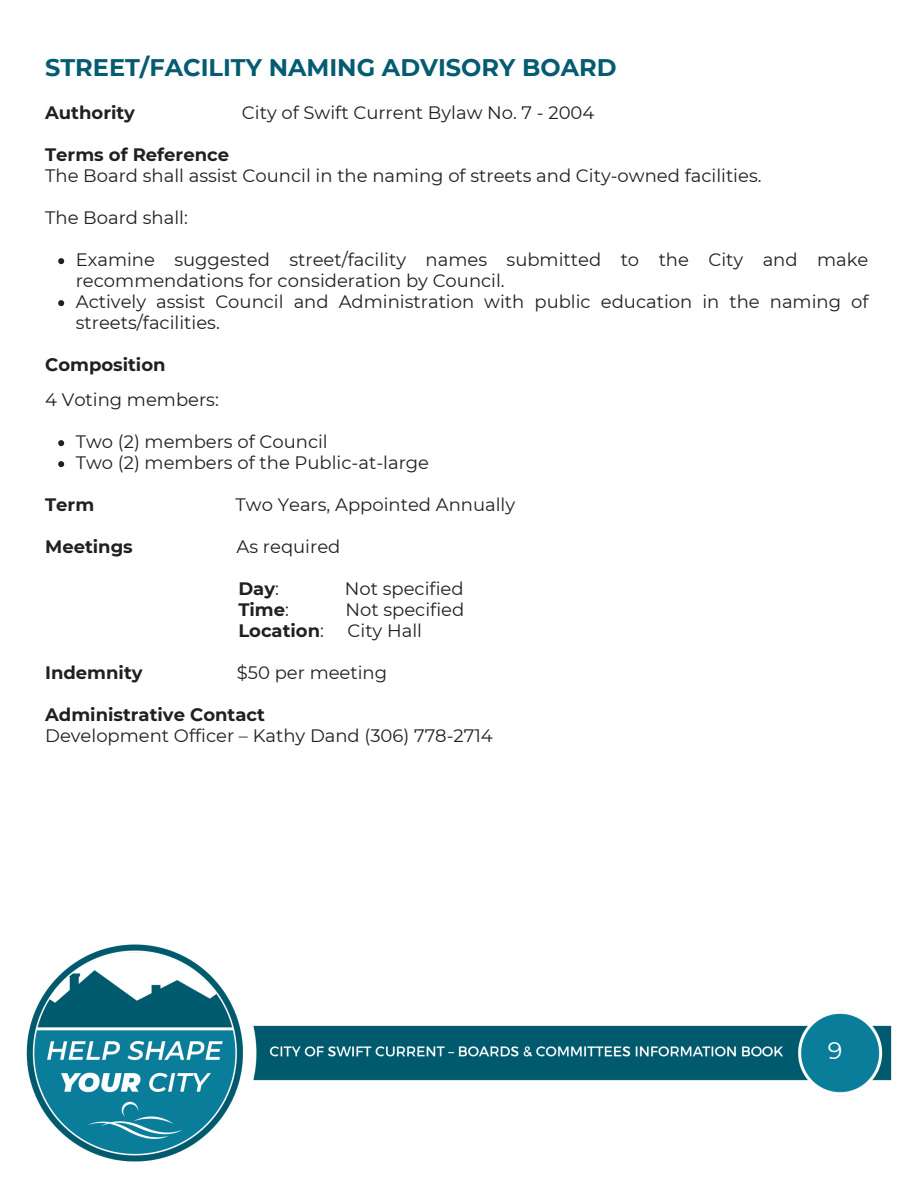
<style>
.page{position:relative;width:918px;height:1188px;background:#fff}
.page>*{position:absolute;margin:0;border:0;box-sizing:border-box;transform-origin:0 0}
.t1{font:700 24px "Montserrat";color:#045b72}
.t2{font:24px "Montserrat";color:#fff}
.t3{font:18px/21px "Montserrat";color:#231f20}
.t4{font:700 18px "Montserrat";color:#231f20}
.s1{font-weight:400}
</style>
<div class="page">
<img style="left:26px;top:944px;width:866px;height:218px">
<svg style="left:58px;top:258px;width:6px;height:6px"></svg>
<svg style="left:58px;top:300px;width:6px;height:6px"></svg>
<svg style="left:58px;top:440px;width:6px;height:6px"></svg>
<svg style="left:58px;top:461px;width:6px;height:6px"></svg>
<p class="t1" style="left:45px;top:53px;width:573px">STREET/FACILITY NAMING ADVISORY BOARD</p>
<p class="t4" style="left:45px;top:102px;width:91px">Authority</p>
<p class="t3" style="left:242px;top:102px;width:354px">City of Swift Current Bylaw No. 7 - 2004</p>
<p class="t4" style="left:45px;top:144px;width:185px">Terms of Reference</p>
<p class="t3" style="left:45px;top:165px;width:718px">The Board shall assist Council in the naming of streets and City-owned facilities.</p>
<p class="t3" style="left:45px;top:207px;width:144px">The Board shall:</p>
<h2 class="t3" style="left:76px;top:249px;width:794px">Examine suggested street/facility names submitted to the City and make recommendations for consideration by Council.</h2>
<p class="t3" style="left:76px;top:291px;width:794px">Actively assist Council and Administration with public education in the naming of streets/facilities.</p>
<p class="t4" style="left:45px;top:354px;width:122px">Composition</p>
<p class="t3" style="left:45px;top:389px;width:175px">4 Voting members:</p>
<p class="t3" style="left:76px;top:431px;width:254px">Two (2) members of Council</p>
<p class="t3" style="left:76px;top:452px;width:355px">Two (2) members of the Public-at-large</p>
<p class="t4" style="left:45px;top:494px;width:51px">Term</p>
<p class="t3" style="left:236px;top:494px;width:281px">Two Years, Appointed Annually</p>
<p class="t4" style="left:45px;top:536px;width:89px">Meetings</p>
<p class="t3" style="left:237px;top:536px;width:105px">As required</p>
<p class="t4" style="left:238px;top:578px;width:42px">Day<span class="s1">:</span></p>
<p class="t3" style="left:345px;top:578px;width:120px">Not specified</p>
<p class="t4" style="left:238px;top:599px;width:52px">Time<span class="s1">:</span></p>
<p class="t3" style="left:346px;top:599px;width:120px">Not specified</p>
<p class="t4" style="left:238px;top:620px;width:87px">Location<span class="s1">:</span></p>
<p class="t3" style="left:348px;top:620px;width:76px">City Hall</p>
<p class="t4" style="left:45px;top:662px;width:99px">Indemnity</p>
<p class="t3" style="left:237px;top:662px;width:152px">$50 per meeting</p>
<p class="t4" style="left:45px;top:704px;width:221px">Administrative Contact</p>
<p class="t3" style="left:45px;top:725px;width:449px">Development Officer – Kathy Dand (306) 778-2714</p>
<p class="t2" style="left:828px;top:1036px;width:16px">9</p>
</div>
